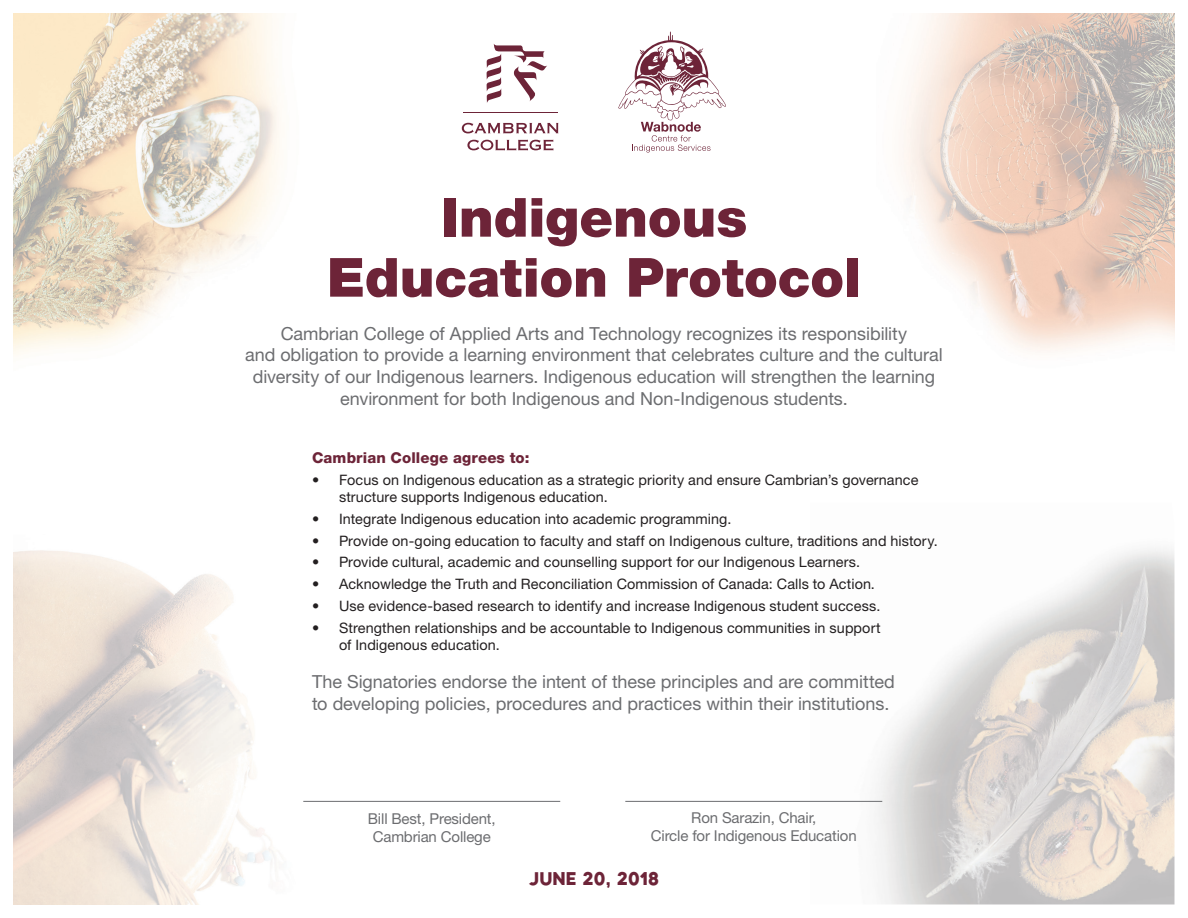
<style>
.page{position:relative;width:1188px;height:918px;background:#fff}
.page>*{position:absolute;margin:0;border:0;box-sizing:border-box;transform-origin:0 0}
.t1{font:900 54px/60px "Helvetica Neue LT Std";letter-spacing:-.005em;color:#6d2438;text-align:center}
.t2{font:18px/21.6px "Helvetica Neue LT Std";letter-spacing:-.005em;color:#6c6d70;text-align:center}
.t3{font:900 18px "Bambino New";color:#6d2438}
.t4{font:15px/18px "Helvetica Neue LT Std";letter-spacing:-.01em;color:#6c6d70;text-align:center}
.t5{font:800 15px "Helvetica Neue LT Std";letter-spacing:.01em;color:#6d2438}
.t6{font:14.4px/17.2px "Helvetica Neue LT Std";letter-spacing:.005em;color:#231f20}
</style>
<div class="page">
<img style="left:810px;top:548px;width:364px;height:356px">
<img style="left:14px;top:550px;width:312px;height:354px">
<svg style="left:487px;top:44px;width:60px;height:59px"></svg>
<svg style="left:462px;top:123px;width:96px;height:10px"></svg>
<svg style="left:467px;top:140px;width:86px;height:10px"></svg>
<hr style="left:463px;top:112px;width:94px;height:1px;background:#6d2438">
<svg style="left:618px;top:31px;width:108px;height:122px"></svg>
<img style="left:14px;top:14px;width:266px;height:341px">
<img style="left:901px;top:14px;width:273px;height:338px">
<div style="left:226px;top:306px;width:736px;height:122px;background:#fff"></div>
<hr style="left:303px;top:801px;width:257px;height:1px;background:#6c6d70">
<hr style="left:625px;top:801px;width:257px;height:1px;background:#6c6d70">
<p class="t1" style="left:327px;top:187px;width:535px">Indigenous<br>Education Protocol</p>
<p class="t2" style="left:245px;top:322px;width:699px">Cambrian College of Applied Arts and Technology recognizes its responsibility<br>and obligation to provide a learning environment that celebrates culture and the cultural diversity of our Indigenous learners. Indigenous education will strengthen the learning environment for both Indigenous and Non-Indigenous students.</p>
<p class="t5" style="left:312px;top:449px;width:219px">Cambrian College agrees to:</p>
<p class="t6" style="left:339px;top:471px;width:581px;text-indent:-27px">• Focus on Indigenous education as a strategic priority and ensure Cambrian’s governance structure supports Indigenous education.</p>
<p class="t6" style="left:312px;top:510px;width:421px">• Integrate Indigenous education into academic programming.</p>
<p class="t6" style="left:312px;top:532px;width:627px">• Provide on-going education to faculty and staff on Indigenous culture, traditions and history.</p>
<p class="t6" style="left:312px;top:554px;width:550px">• Provide cultural, academic and counselling support for our Indigenous Learners.</p>
<p class="t6" style="left:312px;top:575px;width:564px">• Acknowledge the Truth and Reconciliation Commission of Canada: Calls to Action.</p>
<p class="t6" style="left:312px;top:597px;width:570px">• Use evidence-based research to identify and increase Indigenous student success.</p>
<p class="t6" style="left:339px;top:619px;width:543px;text-indent:-27px">• Strengthen relationships and be accountable to Indigenous communities in support of Indigenous education.</p>
<p class="t2" style="left:312px;top:671px;width:584px;text-align:left">The Signatories endorse the intent of these principles and are committed to developing policies, procedures and practices within their institutions.</p>
<p class="t4" style="left:368px;top:810px;width:129px">Bill Best, President,<br>Cambrian College</p>
<p class="t4" style="left:691px;top:808px;width:127px">Ron Sarazin, Chair,</p>
<p class="t4" style="left:651px;top:826px;width:207px">Circle for Indigenous Education</p>
<p class="t3" style="left:529px;top:863px;width:132px">JUNE 20, 2018</p>
</div>
